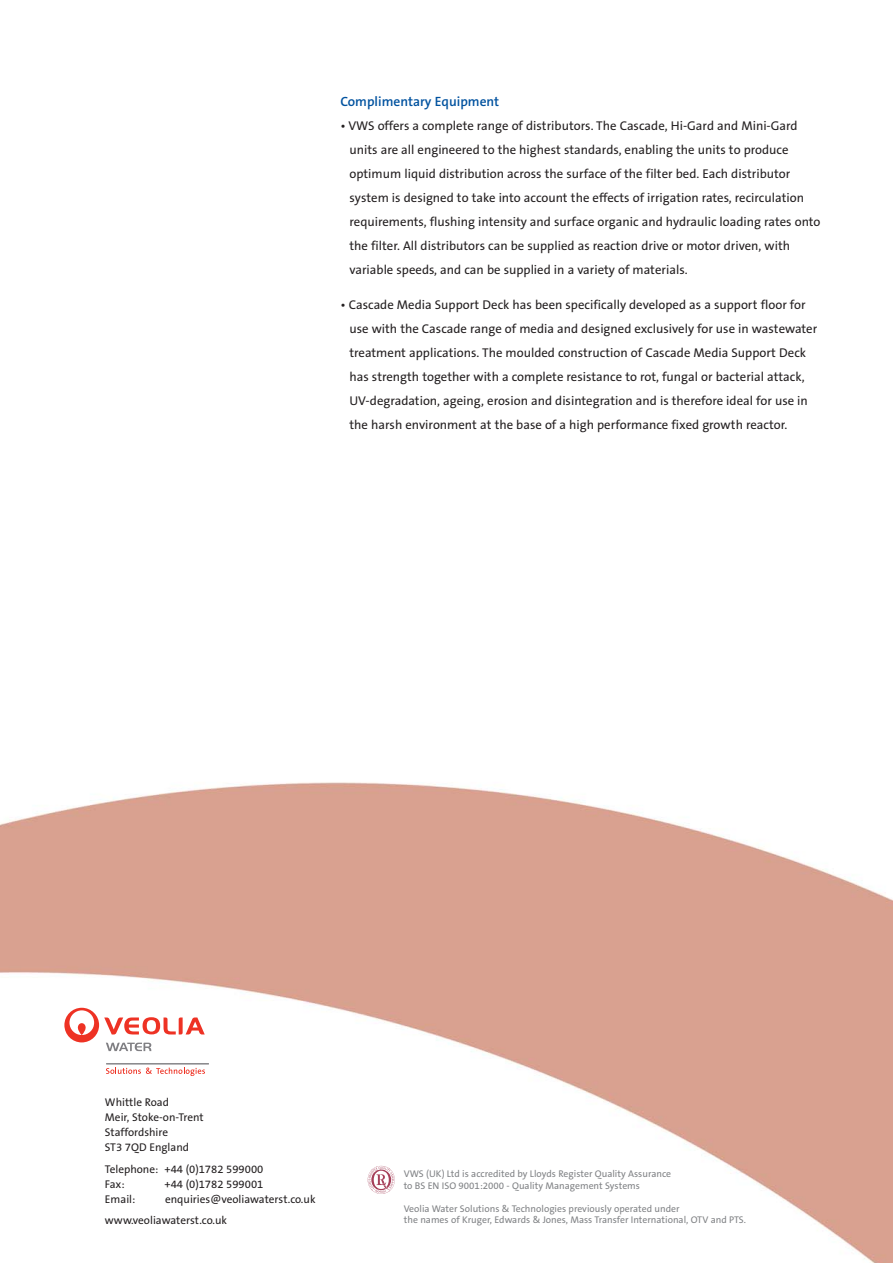
<style>
.page{position:relative;width:893px;height:1263px;background:#fff}
.page>*{position:absolute;margin:0;border:0;box-sizing:border-box;transform-origin:0 0}
.t1{font:600 13.5px "The Sans B6";color:#00529f}
.t2{font:12.75px/24px "The Sans B5 Plain";color:#231f20}
.t3{font:11.25px/15px "The Sans B5 Plain";color:#231f20}
.t4{font:9.75px/11.7px "The Sans B5 Plain";color:#808285}
</style>
<div class="page">
<img style="left:0;top:782px;width:892px;height:481px">
<svg style="left:367px;top:1166px;width:28px;height:28px"></svg>
<svg style="left:106px;top:1068px;width:99px;height:8px"></svg>
<hr style="left:106px;top:1064px;width:103px;height:1px;background:#807f83">
<svg style="left:64px;top:1008px;width:141px;height:43px"></svg>
<p class="t1" style="left:340px;top:97px;width:160px">Complimentary Equipment</p>
<p class="t2" style="left:349px;top:115px;width:472px;text-indent:-9px">• VWS offers a complete range of distributors. The Cascade, Hi-Gard and Mini-Gard units are all engineered to the highest standards, enabling the units to produce optimum liquid distribution across the surface of the filter bed. Each distributor system is designed to take into account the effects of irrigation rates, recirculation requirements, flushing intensity and surface organic and hydraulic loading rates onto the filter. All distributors can be supplied as reaction drive or motor driven, with variable speeds, and can be supplied in a variety of materials.</p>
<p class="t2" style="left:349px;top:294px;width:469px;text-indent:-9px">• Cascade Media Support Deck has been specifically developed as a support floor for use with the Cascade range of media and designed exclusively for use in wastewater treatment applications. The moulded construction of Cascade Media Support Deck has strength together with a complete resistance to rot, fungal or bacterial attack, UV-degradation, ageing, erosion and disintegration and is therefore ideal for use in the harsh environment at the base of a high performance fixed growth reactor.</p>
<p class="t3" style="left:105px;top:1096px;width:100px">Whittle Road<br>Meir, Stoke-on-Trent<br>Staffordshire<br>ST3 7QD England</p>
<p class="t3" style="left:105px;top:1162px;width:160px">Telephone: +44 (0)1782 599000<br>Fax:</p>
<p class="t3" style="left:164px;top:1177px;width:100px">+44 (0)1782 599001</p>
<p class="t3" style="left:105px;top:1189px;width:212px;line-height:21px;text-indent:60px">enquiries@veoliawaterst.co.uk www.veoliawaterst.co.uk</p>
<p class="t3" style="left:105px;top:1192px;width:32px">Email:</p>
<p class="t4" style="left:403px;top:1169px;width:269px">VWS (UK) Ltd is accredited by Lloyds Register Quality Assurance to BS EN ISO 9001:2000 - Quality Management Systems</p>
<p class="t4" style="left:404px;top:1204px;width:343px">Veolia Water Solutions &amp; Technologies previously operated under<br>the names of Kruger, Edwards &amp; Jones, Mass Transfer International, OTV and PTS.</p>
</div>
